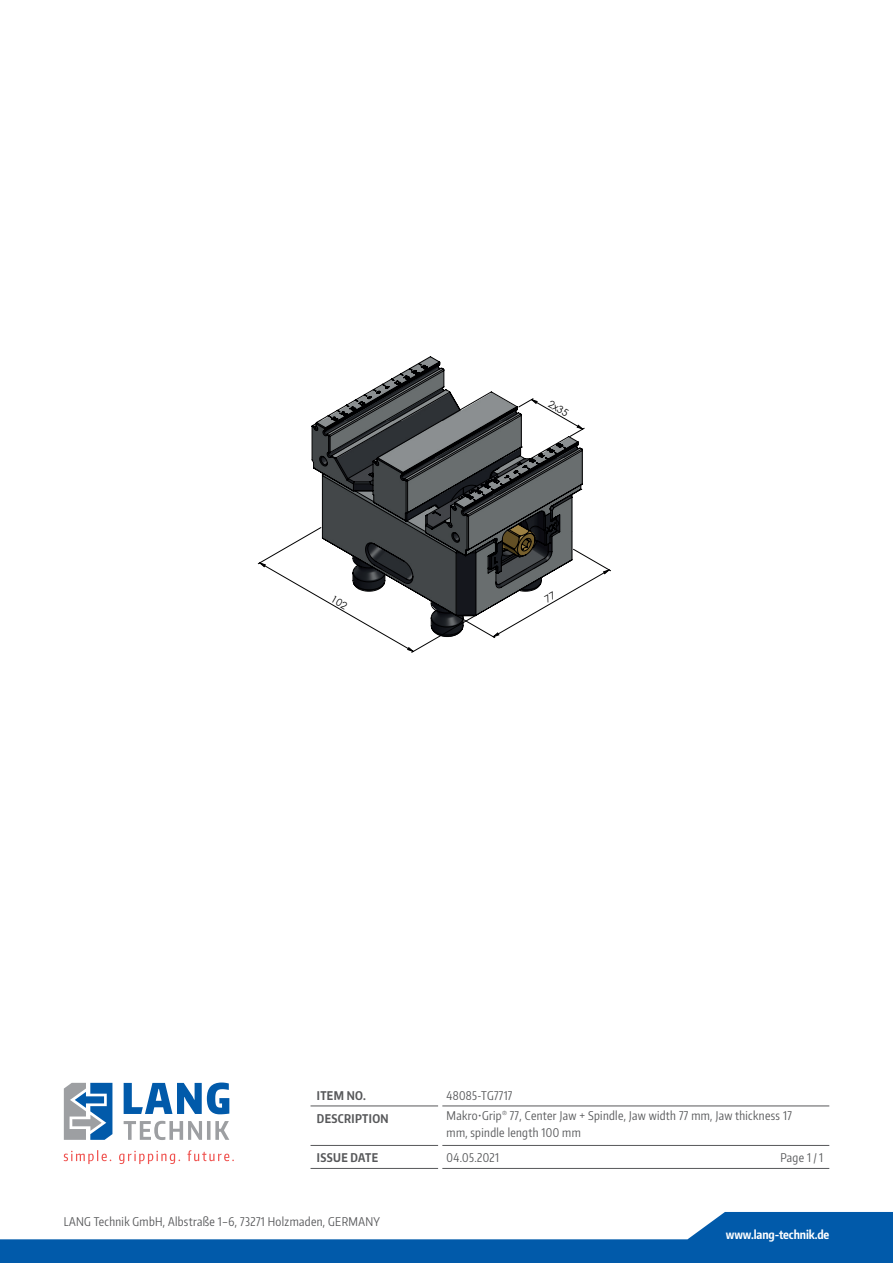
<style>
.page{position:relative;width:893px;height:1263px;background:#fff}
.page>*{position:absolute;margin:0;border:0;box-sizing:border-box;transform-origin:0 0}
.t1{font:12px/16.5px "Encode Sans Compressed";letter-spacing:.03em;color:#57585a}
.t2{font:700 12px "Encode Sans Compressed";letter-spacing:.03em;color:#57585a}
.t3{font:700 12px "Encode Sans Compressed";letter-spacing:-.01em;color:#fff}
.t4{font:9.9px "Century Gothic";color:#000001}
</style>
<div class="page">
<svg style="left:0;top:1212px;width:893px;height:51px;fill:#015aaa"></svg>
<svg style="left:124px;top:1082px;width:105px;height:32px"></svg>
<svg style="left:124px;top:1121px;width:105px;height:19px"></svg>
<svg style="left:64px;top:1083px;width:48px;height:57px"></svg>
<svg style="left:64px;top:1150px;width:170px;height:14px"></svg>
<hr style="left:311px;top:1106px;width:127px;height:1px;background:#57585a">
<hr style="left:442px;top:1106px;width:387px;height:1px;background:#57585a">
<hr style="left:311px;top:1145px;width:127px;height:1px;background:#57585a">
<hr style="left:442px;top:1145px;width:387px;height:1px;background:#57585a">
<hr style="left:311px;top:1168px;width:127px;height:1px;background:#57585a">
<hr style="left:442px;top:1168px;width:387px;height:1px;background:#57585a">
<svg style="left:311px;top:356px;width:272px;height:171px"></svg>
<svg style="left:258px;top:527px;width:353px;height:126px"></svg>
<p class="t4" style="left:553px;top:397px;width:23px;rotate:30deg">2x35</p>
<p class="t2" style="left:317px;top:1087px;width:51px">ITEM NO.</p>
<p class="t1" style="left:447px;top:1086px;width:67px">48085-TG7717</p>
<p class="t2" style="left:317px;top:1110px;width:73px">DESCRIPTION</p>
<p class="t1" style="left:447px;top:1107px;width:347px">Makro•Grip<sup>®</sup> 77, Center Jaw + Spindle, Jaw width 77 mm, Jaw thickness 17 mm, spindle length 100 mm</p>
<p class="t2" style="left:317px;top:1150px;width:63px">ISSUE DATE</p>
<p class="t1" style="left:447px;top:1149px;width:54px">04.05.2021</p>
<p class="t1" style="left:780px;top:1149px;width:44px">Page 1 / 1</p>
<p class="t1" style="left:64px;top:1212px;width:318px">LANG Technik GmbH, Albstraße 1–6, 73271 Holzmaden, GERMANY</p>
<p class="t3" style="left:726px;top:1227px;width:105px">www.lang-technik.de</p>
</div>
